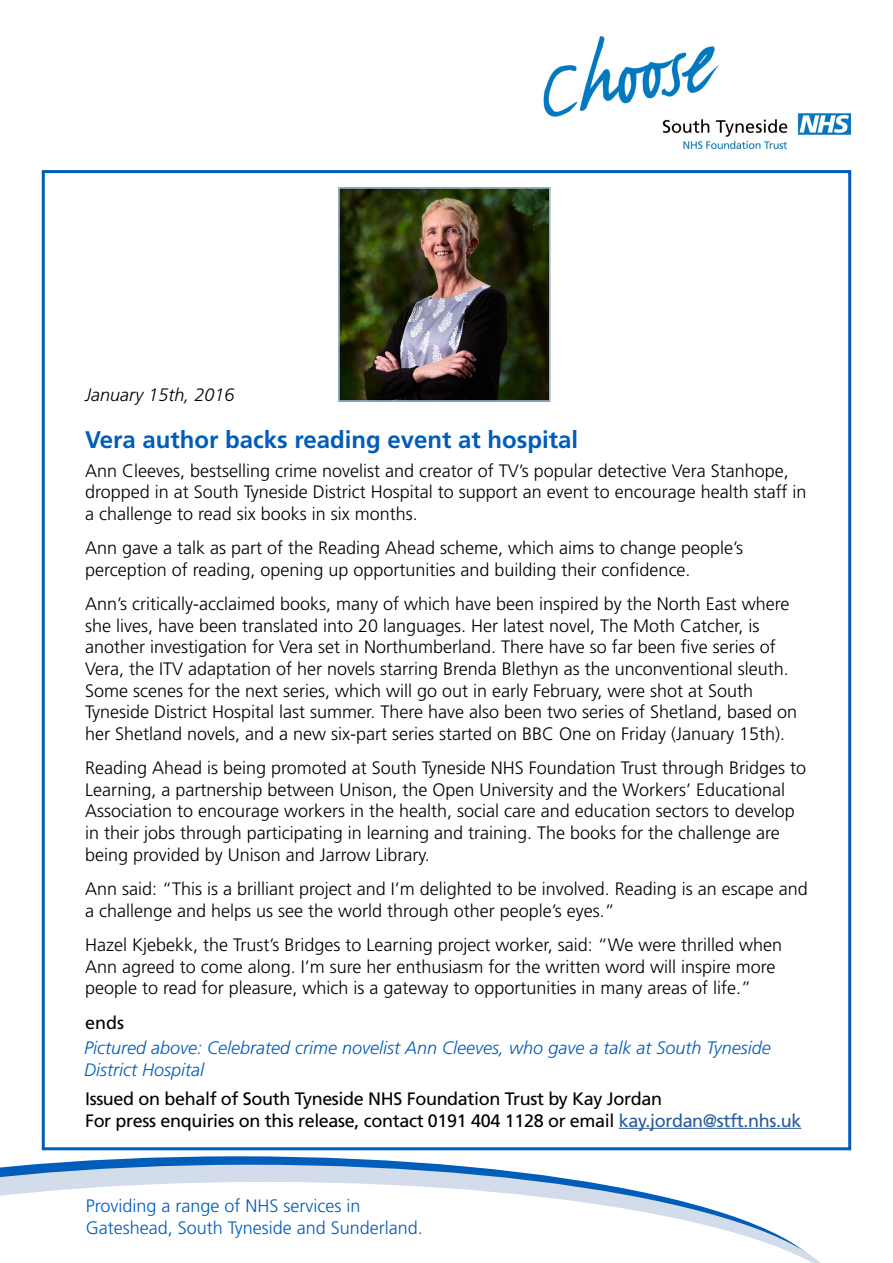
<style>
.page{position:relative;width:893px;height:1263px;background:#fff}
.page>*{position:absolute;margin:0;border:0;box-sizing:border-box;transform-origin:0 0}
.t1{font:700 24px "Frutiger";color:#005db9}
.t2{font:300 18px/21.6px "Frutiger";color:#000}
.t3{font:18px/21.6px "Frutiger";letter-spacing:-.02em;color:#000}
.t4{font:italic 300 18px/21.6px "Frutiger";color:#005db9}
.t5{font:300 18px/21.6px "Frutiger";color:#005db9}
.t6{font:italic 300 18px "Frutiger";color:#000}
.s1{color:#275b9b}
</style>
<div class="page">
<svg style="left:27px;top:1156px;width:421px;height:9px;fill:#005db9"></svg>
<svg style="left:0;top:1165px;width:588px;height:17px;background:#a9c3e2"></svg>
<svg style="left:0;top:1182px;width:821px;height:81px"></svg>
<img style="left:543px;top:36px;width:309px;height:114px">
<div style="left:42px;top:170px;width:809px;height:980px;background:#fff;border:3px solid #005db9"></div>
<img style="left:341px;top:190px;width:207px;height:209px">
<div style="left:338px;top:187px;width:213px;height:215px;border:2px solid #a2b7d9"></div>
<hr style="left:619px;top:1128px;width:182px;height:1px;background:#275b9b">
<p class="t6" style="left:85px;top:385px;width:151px">January 15th, 2016</p>
<h1 class="t1" style="left:85px;top:425px;width:495px">Vera author backs reading event at hospital</h1>
<p class="t2" style="left:85px;top:460px;width:723px">Ann Cleeves, bestselling crime novelist and creator of TV’s popular detective Vera Stanhope, dropped in at South Tyneside District Hospital to support an event to encourage health staff in a challenge to read six books in six months.</p>
<p class="t2" style="left:85px;top:537px;width:660px">Ann gave a talk as part of the Reading Ahead scheme, which aims to change people’s perception of reading, opening up opportunities and building their confidence.</p>
<p class="t2" style="left:85px;top:593px;width:714px">Ann’s critically-acclaimed books, many of which have been inspired by the North East where she lives, have been translated into 20 languages. Her latest novel, The Moth Catcher, is another investigation for Vera set in Northumberland. There have so far been five series of Vera, the ITV adaptation of her novels starring Brenda Blethyn as the unconventional sleuth.<br>Some scenes for the next series, which will go out in early February, were shot at South Tyneside District Hospital last summer. There have also been two series of Shetland, based on her Shetland novels, and a new six-part series started on BBC One on Friday (January 15th).</p>
<p class="t2" style="left:85px;top:757px;width:722px">Reading Ahead is being promoted at South Tyneside NHS Foundation Trust through Bridges to Learning, a partnership between Unison, the Open University and the Workers’ Educational Association to encourage workers in the health, social care and education sectors to develop in their jobs through participating in learning and training. The books for the challenge are being provided by Unison and Jarrow Library.</p>
<p class="t2" style="left:85px;top:878px;width:724px">Ann said: “This is a brilliant project and I’m delighted to be involved. Reading is an escape and a challenge and helps us see the world through other people’s eyes.”</p>
<p class="t2" style="left:85px;top:934px;width:699px">Hazel Kjebekk, the Trust’s Bridges to Learning project worker, said: “We were thrilled when<br>Ann agreed to come along. I’m sure her enthusiasm for the written word will inspire more people to read for pleasure, which is a gateway to opportunities in many areas of life.”</p>
<p class="t3" style="left:85px;top:1011px;width:41px">ends</p>
<p class="t4" style="left:84px;top:1037px;width:688px">Pictured above: Celebrated crime novelist Ann Cleeves, who gave a talk at South Tyneside<br>District Hospital</p>
<p class="t3" style="left:85px;top:1088px;width:718px">Issued on behalf of South Tyneside NHS Foundation Trust by Kay Jordan<br>For press enquiries on this release, contact 0191 404 1128 or email <span class="s1">kay.jordan@stft.nhs.uk</span></p>
<p class="t5" style="left:86px;top:1195px;width:339px">Providing a range of NHS services in<br>Gateshead, South Tyneside and Sunderland.</p>
</div>
